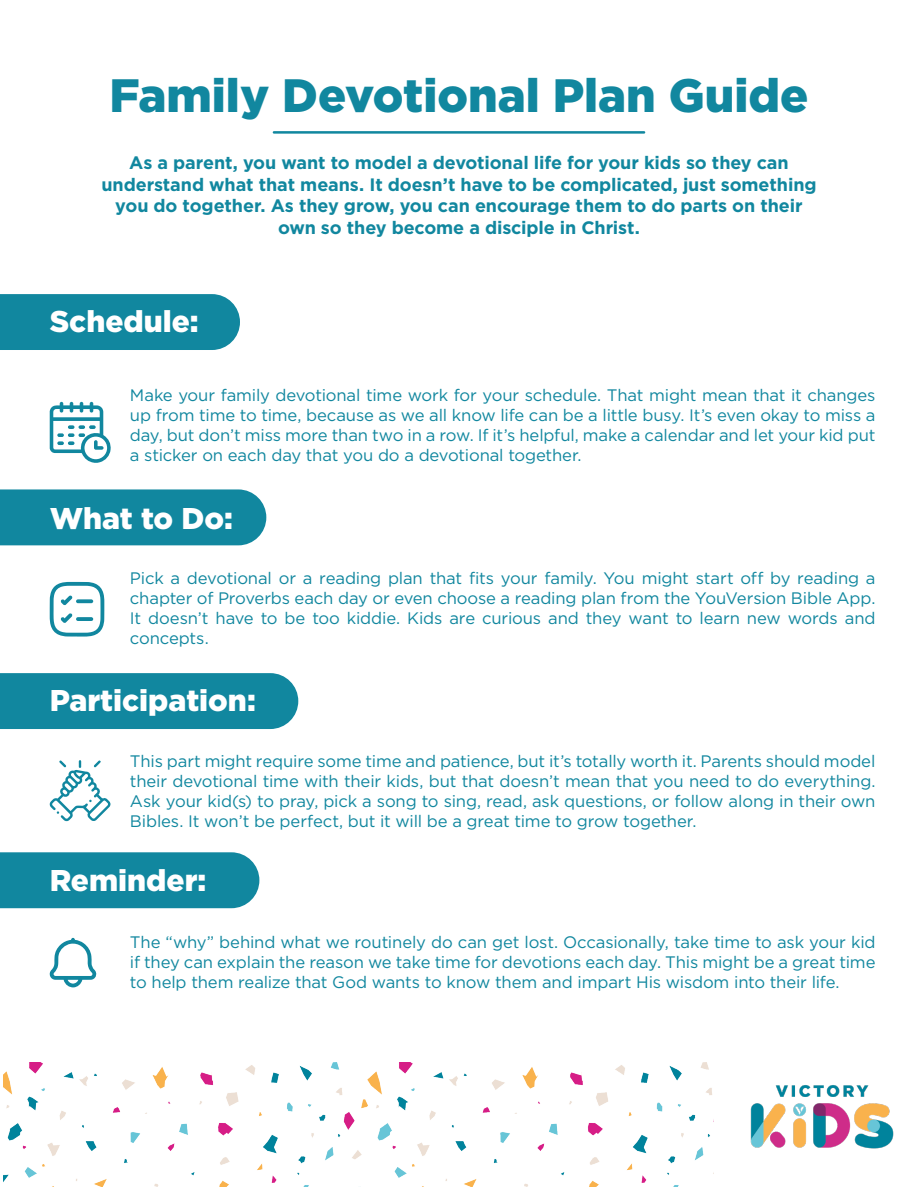
<style>
.page{position:relative;width:918px;height:1188px;background:#fff}
.page>*{position:absolute;margin:0;border:0;box-sizing:border-box;transform-origin:0 0}
.t1{font:900 46.8px "Gotham";color:#11879f}
.t2{font:900 30px "Gotham";color:#fff}
.t3{font:700 18px/21.6px "Gotham";letter-spacing:-.005em;color:#11879f;text-align:center}
.t4{font:16.65px/20px "Gotham";letter-spacing:-.01em;color:#11879f;text-align:justify}
</style>
<div class="page">
<div style="left:0;top:294px;width:240px;height:56px;background:#11879f"></div>
<div style="left:0;top:489px;width:266px;height:56px;background:#11879f"></div>
<div style="left:0;top:673px;width:298px;height:56px;background:#11879f"></div>
<div style="left:0;top:852px;width:259px;height:56px;background:#11879f"></div>
<hr style="left:273px;top:131px;width:372px;height:3px;background:#11879f">
<svg style="left:50px;top:402px;width:61px;height:61px"></svg>
<svg style="left:50px;top:582px;width:54px;height:55px"></svg>
<svg style="left:49px;top:760px;width:62px;height:62px"></svg>
<svg style="left:49px;top:938px;width:48px;height:50px"></svg>
<img style="left:750px;top:1085px;width:144px;height:64px">
<img style="left:3px;top:1062px;width:711px;height:124px">
<h1 class="t1" style="left:110px;top:63px;width:700px">Family Devotional Plan Guide</h1>
<p class="t3" style="left:101px;top:151px;width:717px">As a parent, you want to model a devotional life for your kids so they can understand what that means. It doesn’t have to be complicated, just something you do together. As they grow, you can encourage them to do parts on their own so they become a disciple in Christ.</p>
<h2 class="t2" style="left:50px;top:301px;width:151px">Schedule:</h2>
<p class="t4" style="left:130px;top:385px;width:747px">Make your family devotional time work for your schedule. That might mean that it changes up from time to time, because as we all know life can be a little busy. It’s even okay to miss a day, but don’t miss more than two in a row. If it’s helpful, make a calendar and let your kid put a sticker on each day that you do a devotional together.</p>
<h2 class="t2" style="left:50px;top:498px;width:185px">What to Do:</h2>
<p class="t4" style="left:130px;top:568px;width:747px">Pick a devotional or a reading plan that fits your family. You might start off by reading a chapter of Proverbs each day or even choose a reading plan from the YouVersion Bible App.<br>It doesn’t have to be too kiddie. Kids are curious and they want to learn new words and concepts.</p>
<h2 class="t2" style="left:50px;top:680px;width:208px">Participation:</h2>
<p class="t4" style="left:130px;top:751px;width:747px">This part might require some time and patience, but it’s totally worth it. Parents should model their devotional time with their kids, but that doesn’t mean that you need to do everything.<br>Ask your kid(s) to pray, pick a song to sing, read, ask questions, or follow along in their own Bibles. It won’t be perfect, but it will be a great time to grow together.</p>
<h2 class="t2" style="left:50px;top:860px;width:158px">Reminder:</h2>
<p class="t4" style="left:130px;top:931px;width:747px">The “why” behind what we routinely do can get lost. Occasionally, take time to ask your kid if they can explain the reason we take time for devotions each day. This might be a great time to help them realize that God wants to know them and impart His wisdom into their life.</p>
</div>
